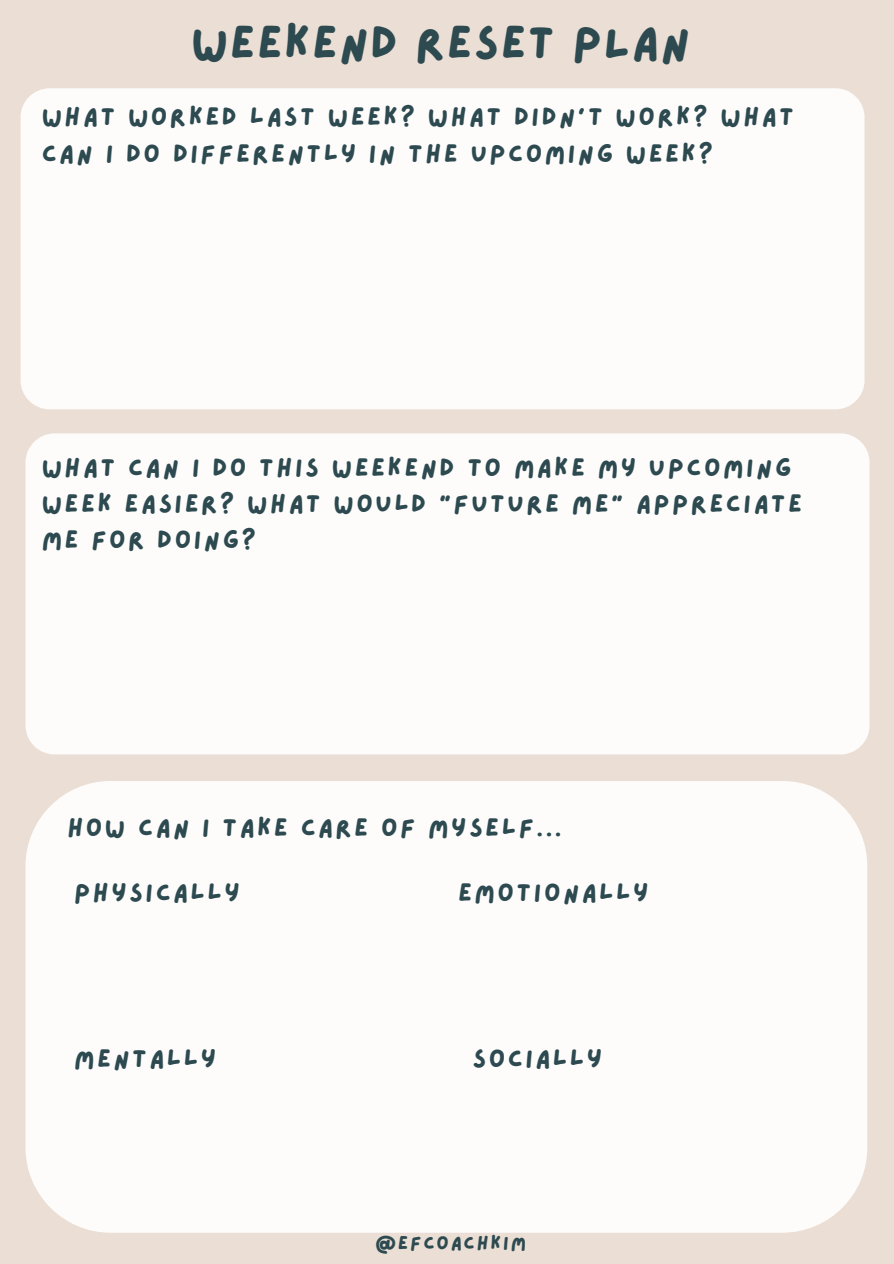
<style>
.page{position:relative;width:894px;height:1264px;background:#fff}
.page>*{position:absolute;margin:0;border:0;box-sizing:border-box;transform-origin:0 0}
.t1{font:46.65px "Lazydog";letter-spacing:.04em;color:#2d4a50}
.t2{font:25.5px/36px "Lazydog";letter-spacing:.1em;color:#2d4a50}
.t3{font:19.05px "Lazydog";letter-spacing:.1em;color:#2d4a50}
</style>
<div class="page">
<div style="left:0;top:0;width:893px;height:1263px;background:#ebded4"></div>
<div style="left:20px;top:88px;width:844px;height:321px;background:#fdfcfb;border-radius:29px"></div>
<div style="left:25px;top:781px;width:842px;height:451px;background:#fdfcfb;border-radius:85px"></div>
<div style="left:25px;top:433px;width:844px;height:321px;background:#fdfcfb;border-radius:29px"></div>
<p class="t1" style="left:191px;top:20px;width:500px">WEEKEND RESET PLAN</p>
<p class="t2" style="left:42px;top:100px;width:753px">WHAT WORKED LAST WEEK? WHAT DIDN'T WORK? WHAT<br>CAN I DO DIFFERENTLY IN THE UPCOMING WEEK?</p>
<p class="t2" style="left:42px;top:450px;width:761px">WHAT CAN I DO THIS WEEKEND TO MAKE MY UPCOMING<br>WEEK EASIER? WHAT WOULD "FUTURE ME" APPRECIATE<br>ME FOR DOING?</p>
<p class="t2" style="left:67px;top:811px;width:495px">HOW CAN I TAKE CARE OF MYSELF...</p>
<p class="t2" style="left:74px;top:875px;width:167px">PHYSICALLY</p>
<p class="t2" style="left:74px;top:1041px;width:143px">MENTALLY</p>
<p class="t2" style="left:458px;top:875px;width:192px">EMOTIONALLY</p>
<p class="t2" style="left:472px;top:1041px;width:131px">SOCIALLY</p>
<p class="t3" style="left:375px;top:1233px;width:152px">@EFCOACHKIM</p>
</div>
